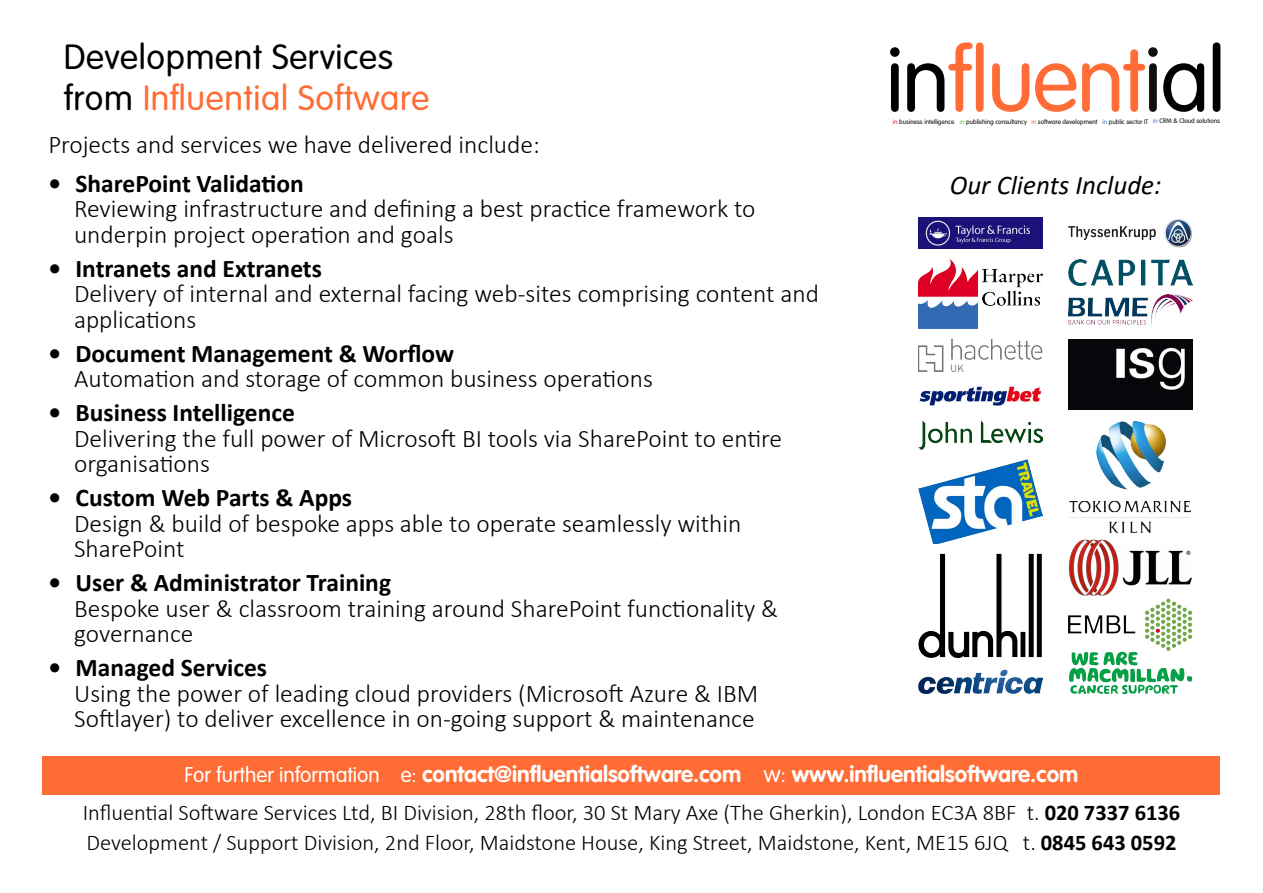
<style>
.page{position:relative;width:1263px;height:893px;background:#fff}
.page>*{position:absolute;margin:0;border:0;box-sizing:border-box;transform-origin:0 0}
.t1{font:300 89.25px "VAG Rounded Std";letter-spacing:-.02em;color:#ff6c36}
.t2{font:300 34.5px/41.4px "VAG Rounded Std";letter-spacing:.02em;color:#000}
.t3{font:italic 27px "Calibri";color:#000}
.t4{font:300 25.5px/25.5px "Calibri";color:#000}
.t5{font:700 25.5px "Calibri";color:#000}
.t6{font:300 22.5px/30px "Calibri";color:#000}
.t7{font:700 22.5px "VAG Rounded Std";color:#fff}
.t8{font:300 6.3px "VAG Rounded Std";color:#000}
.s1{color:#ff6c36}
.s2{color:#000}
.s3{color:#12100b}
.s4{color:#e2231b}
.s5{color:#6cc04a}
.s6{color:#ff5b35}
.s7{color:#407cc9}
.s8{font-weight:300;font-size:21px}
.s9{font-weight:300}
.s10{font-weight:700}
</style>
<div class="page">
<img style="left:918px;top:217px;width:124px;height:31px">
<img style="left:1068px;top:219px;width:124px;height:29px">
<img style="left:918px;top:259px;width:124px;height:70px">
<img style="left:1068px;top:259px;width:124px;height:26px">
<img style="left:1068px;top:294px;width:124px;height:33px">
<img style="left:918px;top:339px;width:124px;height:33px">
<img style="left:919px;top:386px;width:123px;height:20px">
<img style="left:1068px;top:339px;width:124px;height:71px">
<img style="left:918px;top:420px;width:124px;height:29px">
<img style="left:918px;top:460px;width:124px;height:83px">
<img style="left:1069px;top:422px;width:122px;height:110px">
<img style="left:1068px;top:598px;width:124px;height:95px">
<img style="left:1068px;top:539px;width:124px;height:57px">
<img style="left:918px;top:553px;width:124px;height:105px">
<img style="left:918px;top:669px;width:124px;height:24px">
<div style="left:43px;top:756px;width:1177px;height:38px;background:#ff6c36"></div>
<h2 class="t2" style="left:64px;top:38px;width:367px">Development Services from <span class="s1">Influential Software</span></h2>
<p class="t4" style="left:48px;top:132px;width:493px">Projects and services we have delivered include:</p>
<p class="t5" style="left:48px;top:165px;width:257px">• SharePoint Validation</p>
<p class="t4" style="left:74px;top:196px;width:683px">Reviewing infrastructure and defining a best practice framework to underpin project operation and goals</p>
<p class="t5" style="left:48px;top:250px;width:275px">• Intranets and Extranets</p>
<p class="t4" style="left:74px;top:281px;width:746px">Delivery of internal and external facing web-sites comprising content and applications</p>
<p class="t5" style="left:49px;top:335px;width:407px">• Document Management &amp; Worflow</p>
<p class="t4" style="left:74px;top:366px;width:580px">Automation and storage of common business operations</p>
<p class="t5" style="left:49px;top:394px;width:248px">• Business Intelligence</p>
<p class="t4" style="left:74px;top:425px;width:710px">Delivering the full power of Microsoft BI tools via SharePoint to entire organisations</p>
<p class="t5" style="left:49px;top:479px;width:305px">• Custom Web Parts &amp; Apps</p>
<p class="t4" style="left:74px;top:510px;width:669px">Design &amp; build of bespoke apps able to operate seamlessly within<br>SharePoint</p>
<p class="t5" style="left:49px;top:564px;width:344px">• User &amp; Administrator Training</p>
<p class="t4" style="left:74px;top:595px;width:706px">Bespoke user &amp; classroom training around SharePoint functionality &amp; governance</p>
<p class="t5" style="left:49px;top:649px;width:220px">• Managed Services</p>
<p class="t4" style="left:74px;top:680px;width:686px">Using the power of leading cloud providers (Microsoft Azure &amp; IBM<br>Softlayer) to deliver excellence in on-going support &amp; maintenance</p>
<h1 class="t1" style="left:886px;top:29px;width:341px"><span class="s2">in</span>fluent<span class="s3">i</span><span class="s2">al</span></h1>
<p class="t8" style="left:893px;top:118px;width:328px"><span class="s4">in</span> business intelligence <span class="s5">in</span> publishing consultancy <span class="s6">in</span> software development <span class="s7">in</span> public sector IT <span class="s7">in</span> CRM &amp; Cloud solutions</p>
<p class="t3" style="left:950px;top:166px;width:213px">Our Clients Include:</p>
<p class="t7" style="left:185px;top:761px;width:895px"><span class="s8">For further information e:</span> contact@influentialsoftware.com <span class="s9">w:</span> www.influentialsoftware.com</p>
<p class="t6" style="left:83px;top:798px;width:1099px">Influential Software Services Ltd, BI Division, 28th floor, 30 St Mary Axe (The Gherkin), London EC3A 8BF t. <span class="s10">020 7337 6136<br></span>Development / Support Division, 2nd Floor, Maidstone House, King Street, Maidstone, Kent, ME15 6JQ t. <span class="s10">0845 643 0592</span></p>
</div>
